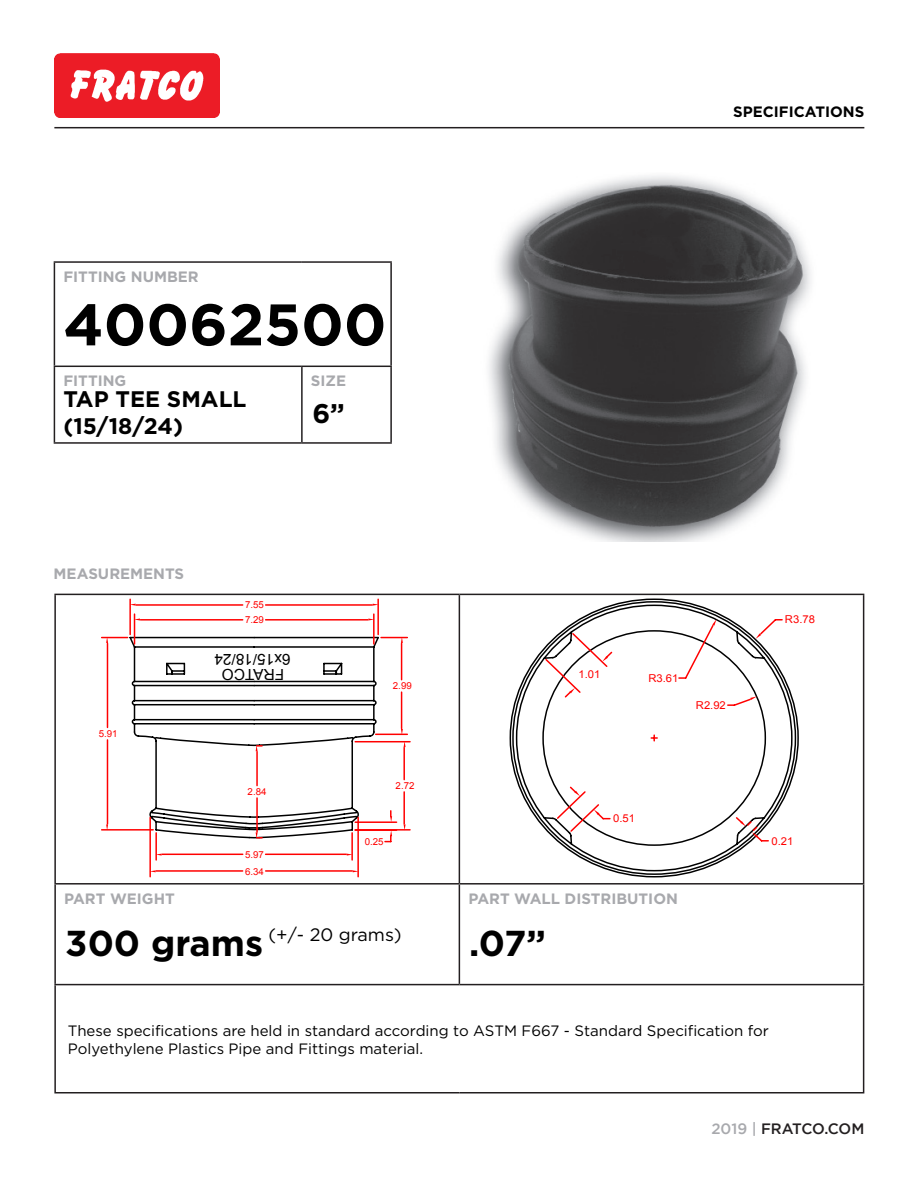
<style>
.page{position:relative;width:918px;height:1188px;background:#fff}
.page>*{position:absolute;margin:0;border:0;box-sizing:border-box;transform-origin:0 0}
.t1{font:700 58.5px "Gotham";color:#000}
.t2{font:700 36px "Gotham";color:#000}
.t3{font:700 27px "Gotham";color:#000}
.t4{font:700 22.5px "Gotham";color:#000}
.t5{font:18px "Gotham";color:#000}
.t6{font:15.3px/14.4px "Arial";color:#000;text-align:center}
.t7{font:15px/18px "Gotham";color:#000}
.t8{font:700 15px "Gotham";color:#a8a9ad}
.t9{font:500 15px "Gotham";letter-spacing:-.005em;color:#231f20}
.t10{font:700 15px "Gotham";color:#000}
.t11{font:10.8px "Arial";color:#f00;scale:1.04 1}
.t12{font:9.6px "Arial";color:#f00}
.s1{font-weight:700;font-size:36px}
.s2{color:#a8a9ad}
</style>
<div class="page">
<hr style="left:54px;top:594px;width:405px;height:1px;background:#231f20">
<hr style="left:54px;top:595px;width:2px;height:288px;background:#231f20">
<hr style="left:459px;top:594px;width:405px;height:1px;background:#231f20">
<hr style="left:459px;top:595px;width:1px;height:288px;background:#231f20">
<hr style="left:863px;top:595px;width:1px;height:288px;background:#231f20">
<hr style="left:54px;top:883px;width:405px;height:2px;background:#231f20">
<hr style="left:54px;top:885px;width:2px;height:99px;background:#231f20">
<hr style="left:459px;top:883px;width:405px;height:2px;background:#231f20">
<hr style="left:459px;top:885px;width:1px;height:99px;background:#231f20">
<hr style="left:863px;top:885px;width:1px;height:99px;background:#231f20">
<hr style="left:54px;top:984px;width:405px;height:1px;background:#231f20">
<hr style="left:54px;top:985px;width:2px;height:107px;background:#231f20">
<hr style="left:459px;top:984px;width:405px;height:1px;background:#231f20">
<hr style="left:863px;top:985px;width:1px;height:107px;background:#231f20">
<hr style="left:54px;top:1092px;width:405px;height:2px;background:#231f20">
<hr style="left:459px;top:1092px;width:405px;height:2px;background:#231f20">
<img style="left:54px;top:54px;width:165px;height:63px">
<hr style="left:54px;top:127px;width:810px;height:1px;background:#231f20">
<hr style="left:54px;top:261px;width:248px;height:2px;background:#231f20">
<hr style="left:54px;top:263px;width:1px;height:103px;background:#231f20">
<hr style="left:302px;top:261px;width:90px;height:2px;background:#231f20">
<hr style="left:390px;top:263px;width:2px;height:103px;background:#231f20">
<hr style="left:54px;top:366px;width:248px;height:1px;background:#231f20">
<hr style="left:54px;top:367px;width:1px;height:75px;background:#231f20">
<hr style="left:302px;top:366px;width:90px;height:1px;background:#231f20">
<hr style="left:301px;top:367px;width:2px;height:75px;background:#231f20">
<hr style="left:390px;top:367px;width:2px;height:75px;background:#231f20">
<hr style="left:54px;top:442px;width:248px;height:2px;background:#231f20">
<hr style="left:302px;top:442px;width:90px;height:2px;background:#231f20">
<img style="left:489px;top:176px;width:322px;height:366px">
<svg style="left:128px;top:636px;width:252px;height:203px"></svg>
<hr style="left:129px;top:599px;width:2px;height:36px;background:#f00">
<hr style="left:377px;top:599px;width:2px;height:36px;background:#f00">
<hr style="left:136px;top:604px;width:107px;height:2px;background:#f00">
<hr style="left:266px;top:604px;width:106px;height:2px;background:#f00">
<hr style="left:376px;top:734px;width:31px;height:1px;background:#f00">
<hr style="left:401px;top:643px;width:1px;height:37px;background:#f00">
<hr style="left:401px;top:692px;width:1px;height:37px;background:#f00">
<svg style="left:381px;top:637px;width:26px;height:6px"></svg>
<hr style="left:102px;top:829px;width:51px;height:2px;background:#f00">
<hr style="left:107px;top:643px;width:1px;height:84px;background:#f00">
<hr style="left:107px;top:740px;width:1px;height:84px;background:#f00">
<svg style="left:102px;top:637px;width:26px;height:6px"></svg>
<svg style="left:106px;top:824px;width:2px;height:6px"></svg>
<hr style="left:155px;top:833px;width:2px;height:27px;background:#f00">
<hr style="left:351px;top:833px;width:2px;height:27px;background:#f00">
<hr style="left:162px;top:854px;width:81px;height:1px;background:#f00">
<hr style="left:266px;top:854px;width:80px;height:1px;background:#f00">
<hr style="left:355px;top:741px;width:55px;height:1px;background:#f00">
<hr style="left:355px;top:829px;width:55px;height:2px;background:#f00">
<hr style="left:403px;top:748px;width:2px;height:32px;background:#f00">
<hr style="left:403px;top:792px;width:2px;height:32px;background:#f00">
<hr style="left:256px;top:752px;width:2px;height:34px;background:#f00">
<hr style="left:256px;top:798px;width:2px;height:34px;background:#f00">
<svg style="left:256px;top:745px;width:6px;height:6px"></svg>
<svg style="left:256px;top:832px;width:6px;height:7px"></svg>
<hr style="left:149px;top:817px;width:2px;height:60px;background:#f00">
<hr style="left:357px;top:817px;width:2px;height:60px;background:#f00">
<hr style="left:156px;top:870px;width:87px;height:2px;background:#f00">
<hr style="left:266px;top:870px;width:86px;height:2px;background:#f00">
<hr style="left:355px;top:821px;width:42px;height:2px;background:#f00">
<svg style="left:390px;top:811px;width:2px;height:11px"></svg>
<svg style="left:385px;top:831px;width:7px;height:11px"></svg>
<hr style="left:134px;top:614px;width:1px;height:30px;background:#f00">
<hr style="left:373px;top:614px;width:2px;height:30px;background:#f00">
<hr style="left:140px;top:619px;width:103px;height:2px;background:#f00">
<hr style="left:266px;top:619px;width:102px;height:2px;background:#f00">
<svg style="left:509px;top:598px;width:290px;height:280px"></svg>
<svg style="left:756px;top:618px;width:28px;height:21px"></svg>
<svg style="left:651px;top:735px;width:6px;height:6px"></svg>
<svg style="left:677px;top:619px;width:39px;height:61px"></svg>
<svg style="left:726px;top:696px;width:31px;height:11px"></svg>
<svg style="left:544px;top:632px;width:70px;height:67px"></svg>
<svg style="left:556px;top:785px;width:55px;height:48px"></svg>
<svg style="left:734px;top:816px;width:36px;height:27px"></svg>
<p class="t8" style="left:63px;top:268px;width:137px">FITTING NUMBER</p>
<p class="t1" style="left:63px;top:291px;width:325px">40062500</p>
<p class="t8" style="left:63px;top:372px;width:64px">FITTING</p>
<p class="t8" style="left:311px;top:372px;width:37px">SIZE</p>
<p class="t3" style="left:312px;top:398px;width:34px">6”</p>
<p class="t4" style="left:63px;top:386px;width:185px">TAP TEE SMALL</p>
<p class="t4" style="left:63px;top:413px;width:121px">(15/18/24)</p>
<p class="t8" style="left:54px;top:565px;width:132px">MEASUREMENTS</p>
<p class="t12" style="left:245px;top:598px;width:20px">7.55</p>
<p class="t10" style="left:733px;top:103px;width:133px">SPECIFICATIONS</p>
<p class="t12" style="left:245px;top:613px;width:20px">7.29</p>
<p class="t11" style="left:785px;top:612px;width:30px">R3.78</p>
<p class="t12" style="left:99px;top:727px;width:20px">5.91</p>
<p class="t6" style="left:291px;top:681px;width:78px;rotate:-180deg">FRATCO<br>6x15/18/24</p>
<p class="t12" style="left:248px;top:785px;width:20px">2.84</p>
<p class="t12" style="left:245px;top:848px;width:20px">5.97</p>
<p class="t12" style="left:245px;top:865px;width:20px">6.34</p>
<p class="t12" style="left:393px;top:679px;width:20px">2.99</p>
<p class="t12" style="left:396px;top:779px;width:20px">2.72</p>
<p class="t12" style="left:365px;top:836px;width:20px">0.25</p>
<p class="t11" style="left:579px;top:668px;width:23px">1.01</p>
<p class="t11" style="left:648px;top:671px;width:30px">R3.61</p>
<p class="t11" style="left:613px;top:812px;width:23px">0.51</p>
<p class="t8" style="left:64px;top:890px;width:112px">PART WEIGHT</p>
<p class="t8" style="left:468px;top:890px;width:211px">PART WALL DISTRIBUTION</p>
<p class="t5" style="left:65px;top:924px;width:338px"><span class="s1">300 grams</span> (+/- 20 grams)</p>
<p class="t2" style="left:469px;top:922px;width:78px">.07”</p>
<p class="t11" style="left:696px;top:698px;width:30px">R2.92</p>
<p class="t11" style="left:772px;top:834px;width:23px">0.21</p>
<p class="t7" style="left:68px;top:1021px;width:703px">These specifications are held in standard according to ASTM F667 - Standard Specification for<br>Polyethylene Plastics Pipe and Fittings material.</p>
<p class="t9" style="left:711px;top:1120px;width:154px"><span class="s2">2019 |</span> FRATCO.COM</p>
</div>
